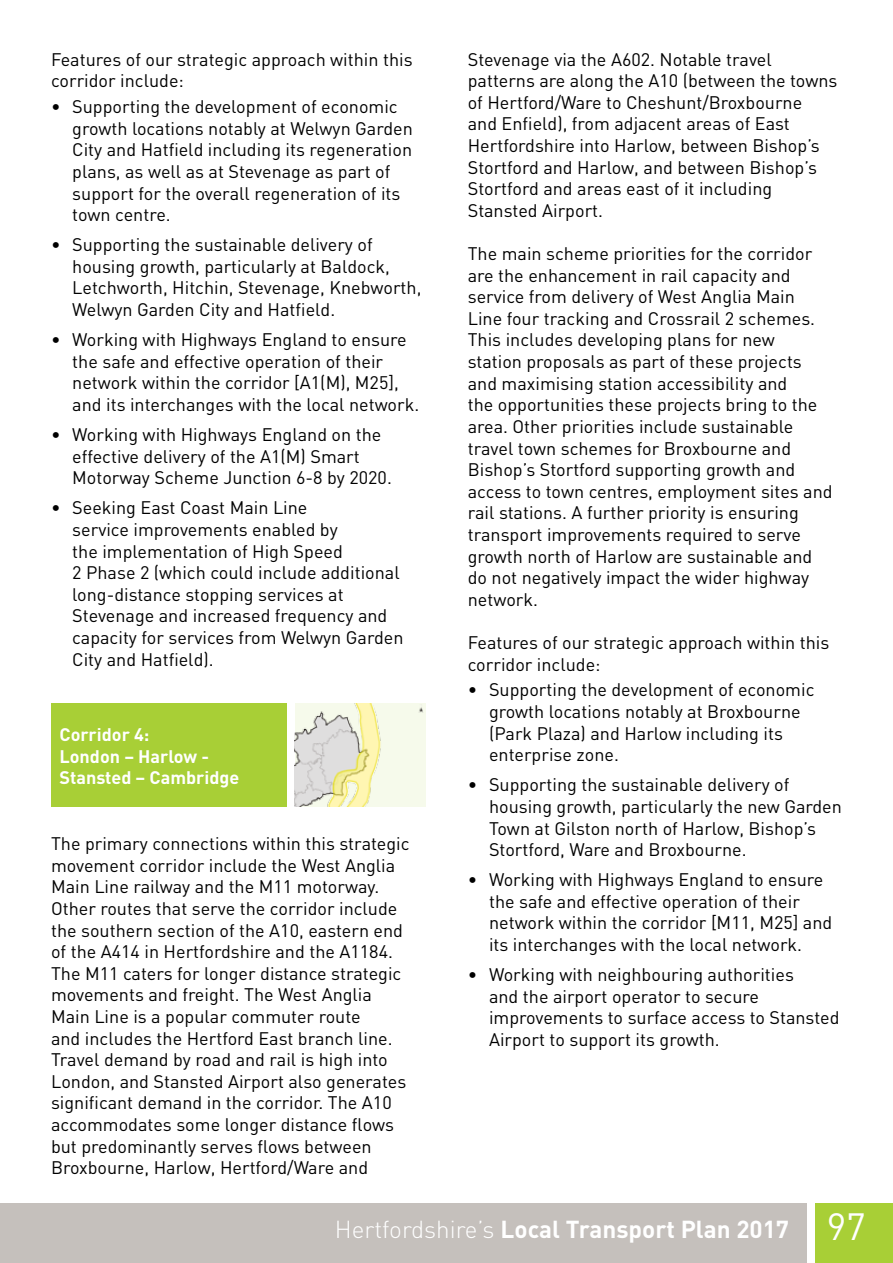
<style>
.page{position:relative;width:893px;height:1263px;background:#fff}
.page>*{position:absolute;margin:0;border:0;box-sizing:border-box;transform-origin:0 0}
.t1{font:700 24.3px "DIN";color:#fff}
.t2{font:18px/21.6px "DIN";color:#000}
.t3{font:700 18px/21.6px "DIN";color:#fff}
.s1{font-weight:300}
.s2{font-weight:400;font-size:37.5px}
</style>
<div class="page">
<div style="left:815px;top:1203px;width:78px;height:60px;background:#a8cf36"></div>
<div style="left:0;top:1203px;width:807px;height:60px;background:#c5c0bc"></div>
<img style="left:295px;top:704px;width:130px;height:103px">
<div style="left:51px;top:703px;width:235px;height:104px;background:#a8cf36"></div>
<p class="t2" style="left:51px;top:48px;width:363px">Features of our strategic approach within this corridor include:</p>
<p class="t2" style="left:72px;top:95px;width:342px;text-indent:-21px">• Supporting the development of economic growth locations notably at Welwyn Garden City and Hatfield including its regeneration plans, as well as at Stevenage as part of support for the overall regeneration of its town centre.</p>
<p class="t2" style="left:72px;top:234px;width:351px;text-indent:-21px">• Supporting the sustainable delivery of housing growth, particularly at Baldock, Letchworth, Hitchin, Stevenage, Knebworth, Welwyn Garden City and Hatfield.</p>
<p class="t2" style="left:72px;top:328px;width:348px;text-indent:-21px">• Working with Highways England to ensure the safe and effective operation of their network within the corridor [A1(M), M25], and its interchanges with the local network.</p>
<p class="t2" style="left:72px;top:423px;width:321px;text-indent:-21px">• Working with Highways England on the effective delivery of the A1(M) Smart<br>Motorway Scheme Junction 6-8 by 2020.</p>
<p class="t2" style="left:72px;top:497px;width:333px;text-indent:-21px">• Seeking East Coast Main Line<br>service improvements enabled by<br>the implementation of High Speed<br>2 Phase 2 (which could include additional long-distance stopping services at Stevenage and increased frequency and capacity for services from Welwyn Garden City and Hatfield).</p>
<p class="t3" style="left:60px;top:723px;width:181px">Corridor 4:<br>London – Harlow -<br>Stansted – Cambridge</p>
<p class="t2" style="left:51px;top:833px;width:360px">The primary connections within this strategic movement corridor include the West Anglia Main Line railway and the M11 motorway.<br>Other routes that serve the corridor include the southern section of the A10, eastern end of the A414 in Hertfordshire and the A1184.<br>The M11 caters for longer distance strategic movements and freight. The West Anglia Main Line is a popular commuter route<br>and includes the Hertford East branch line.<br>Travel demand by road and rail is high into London, and Stansted Airport also generates significant demand in the corridor. The A10 accommodates some longer distance flows but predominantly serves flows between Broxbourne, Harlow, Hertford/Ware and</p>
<p class="t2" style="left:468px;top:48px;width:371px">Stevenage via the A602. Notable travel patterns are along the A10 (between the towns of Hertford/Ware to Cheshunt/Broxbourne<br>and Enfield), from adjacent areas of East Hertfordshire into Harlow, between Bishop’s Stortford and Harlow, and between Bishop’s Stortford and areas east of it including Stansted Airport.</p>
<p class="t2" style="left:468px;top:242px;width:366px">The main scheme priorities for the corridor are the enhancement in rail capacity and service from delivery of West Anglia Main Line four tracking and Crossrail 2 schemes.<br>This includes developing plans for new station proposals as part of these projects and maximising station accessibility and<br>the opportunities these projects bring to the area. Other priorities include sustainable travel town schemes for Broxbourne and Bishop’s Stortford supporting growth and access to town centres, employment sites and rail stations. A further priority is ensuring transport improvements required to serve growth north of Harlow are sustainable and do not negatively impact the wider highway network.</p>
<p class="t2" style="left:468px;top:631px;width:363px">Features of our strategic approach within this corridor include:</p>
<p class="t2" style="left:489px;top:679px;width:327px;text-indent:-21px">• Supporting the development of economic growth locations notably at Broxbourne (Park Plaza) and Harlow including its enterprise zone.</p>
<p class="t2" style="left:489px;top:774px;width:354px;text-indent:-21px">• Supporting the sustainable delivery of housing growth, particularly the new Garden Town at Gilston north of Harlow, Bishop’s Stortford, Ware and Broxbourne.</p>
<p class="t2" style="left:489px;top:868px;width:345px;text-indent:-21px">• Working with Highways England to ensure the safe and effective operation of their network within the corridor [M11, M25] and its interchanges with the local network.</p>
<p class="t2" style="left:489px;top:963px;width:352px;text-indent:-21px">• Working with neighbouring authorities<br>and the airport operator to secure improvements to surface access to Stansted Airport to support its growth.</p>
<h1 class="t1" style="left:335px;top:1213px;width:532px"><span class="s1">Hertfordshire’s</span> Local Transport Plan 2017 <span class="s2">97</span></h1>
</div>
